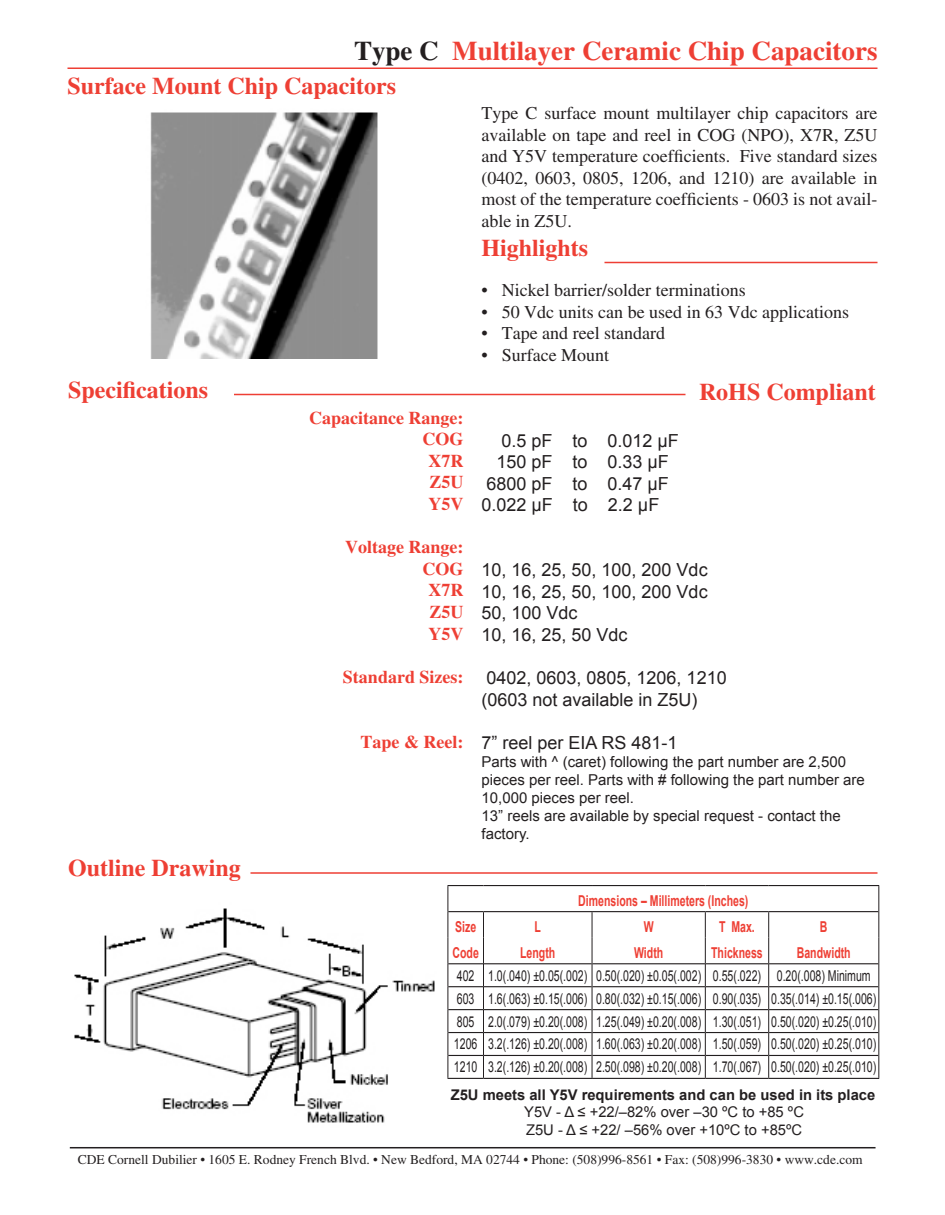
<style>
.page{position:relative;width:945px;height:1215px;background:#fff}
.page>*{position:absolute;margin:0;border:0;box-sizing:border-box;transform-origin:0 0}
.t1{font:700 27px "Times";color:#ee3f34}
.t2{font:700 24px "Times";color:#ee3f34}
.t3{font:18px/21.6px "Times";color:#231f20;text-align:justify}
.t4{font:18px/21.6px "Arial";color:#231f20}
.t5{font:700 18px/21.6px "Times";color:#ee3f34;text-align:right}
.t6{font:15px/23px "Arial";color:#231f20;scale:.7 1}
.t7{font:15px/18px "Arial";color:#231f20}
.t8{font:700 15px "Arial";color:#ee3f34;scale:.7 1}
.t9{font:14.7px/17.7px "Arial";color:#231f20}
.t10{font:700 14.7px "Arial";color:#231f20}
.t11{font:13.5px "Times";color:#231f20}
.s1{color:#231f20}
</style>
<div class="page">
<hr style="left:68px;top:68px;width:810px;height:1px;background:#ee3f34">
<hr style="left:70px;top:1147px;width:806px;height:1px;background:#231f20">
<img style="left:150px;top:112px;width:228px;height:247px">
<hr style="left:604px;top:262px;width:274px;height:1px;background:#ee3f34">
<hr style="left:234px;top:394px;width:452px;height:1px;background:#ee3f34">
<img style="left:74px;top:908px;width:361px;height:215px">
<hr style="left:250px;top:872px;width:628px;height:2px;background:#ee3f34">
<hr style="left:448px;top:885px;width:36px;height:1px;background:#231f20">
<hr style="left:484px;top:885px;width:108px;height:1px;background:#231f20">
<hr style="left:592px;top:885px;width:113px;height:1px;background:#231f20">
<hr style="left:705px;top:885px;width:64px;height:1px;background:#231f20">
<hr style="left:769px;top:885px;width:110px;height:1px;background:#231f20">
<hr style="left:448px;top:911px;width:36px;height:1px;background:#231f20">
<hr style="left:484px;top:911px;width:108px;height:1px;background:#231f20">
<hr style="left:592px;top:911px;width:113px;height:1px;background:#231f20">
<hr style="left:705px;top:911px;width:64px;height:1px;background:#231f20">
<hr style="left:769px;top:911px;width:109px;height:1px;background:#231f20">
<hr style="left:448px;top:963px;width:35px;height:1px;background:#231f20">
<hr style="left:484px;top:963px;width:108px;height:1px;background:#231f20">
<hr style="left:592px;top:963px;width:113px;height:1px;background:#231f20">
<hr style="left:706px;top:963px;width:62px;height:1px;background:#231f20">
<hr style="left:769px;top:963px;width:109px;height:1px;background:#231f20">
<hr style="left:448px;top:986px;width:35px;height:1px;background:#231f20">
<hr style="left:484px;top:986px;width:108px;height:1px;background:#231f20">
<hr style="left:592px;top:986px;width:113px;height:1px;background:#231f20">
<hr style="left:706px;top:986px;width:62px;height:1px;background:#231f20">
<hr style="left:769px;top:986px;width:109px;height:1px;background:#231f20">
<hr style="left:448px;top:1009px;width:35px;height:1px;background:#231f20">
<hr style="left:484px;top:1009px;width:108px;height:1px;background:#231f20">
<hr style="left:592px;top:1009px;width:113px;height:1px;background:#231f20">
<hr style="left:706px;top:1009px;width:62px;height:1px;background:#231f20">
<hr style="left:769px;top:1009px;width:109px;height:1px;background:#231f20">
<hr style="left:448px;top:1032px;width:35px;height:1px;background:#231f20">
<hr style="left:484px;top:1032px;width:108px;height:1px;background:#231f20">
<hr style="left:592px;top:1032px;width:113px;height:1px;background:#231f20">
<hr style="left:706px;top:1032px;width:62px;height:1px;background:#231f20">
<hr style="left:769px;top:1032px;width:109px;height:1px;background:#231f20">
<hr style="left:448px;top:1055px;width:35px;height:1px;background:#231f20">
<hr style="left:484px;top:1055px;width:108px;height:1px;background:#231f20">
<hr style="left:592px;top:1055px;width:113px;height:1px;background:#231f20">
<hr style="left:706px;top:1055px;width:62px;height:1px;background:#231f20">
<hr style="left:769px;top:1055px;width:109px;height:1px;background:#231f20">
<hr style="left:448px;top:1078px;width:36px;height:1px;background:#231f20">
<hr style="left:484px;top:1078px;width:108px;height:1px;background:#231f20">
<hr style="left:592px;top:1078px;width:113px;height:1px;background:#231f20">
<hr style="left:705px;top:1078px;width:64px;height:1px;background:#231f20">
<hr style="left:769px;top:1078px;width:110px;height:1px;background:#231f20">
<svg style="left:448px;top:886px;width:1px;height:192px"></svg>
<svg style="left:483px;top:912px;width:1px;height:166px"></svg>
<svg style="left:592px;top:912px;width:1px;height:166px"></svg>
<svg style="left:705px;top:912px;width:1px;height:166px"></svg>
<svg style="left:768px;top:912px;width:1px;height:166px"></svg>
<svg style="left:878px;top:886px;width:1px;height:192px"></svg>
<h1 class="t1" style="left:354px;top:35px;width:525px"><span class="s1">Type C</span> Multilayer Ceramic Chip Capacitors</h1>
<h2 class="t2" style="left:68px;top:71px;width:330px">Surface Mount Chip Capacitors</h2>
<p class="t3" style="left:482px;top:102px;width:398px">Type C surface mount multilayer chip capacitors are available on tape and reel in COG (NPO), X7R, Z5U and Y5V temperature coefficients. Five standard sizes (0402, 0603, 0805, 1206, and 1210) are available in most of the temperature coefficients - 0603 is not avail&shy;able in Z5U.</p>
<h2 class="t2" style="left:482px;top:233px;width:108px">Highlights</h2>
<p class="t3" style="left:482px;top:279px;width:266px">• Nickel barrier/solder terminations</p>
<p class="t3" style="left:482px;top:301px;width:369px">• 50 Vdc units can be used in 63 Vdc applications</p>
<p class="t3" style="left:482px;top:322px;width:185px">• Tape and reel standard</p>
<p class="t3" style="left:482px;top:344px;width:129px">• Surface Mount</p>
<h2 class="t2" style="left:68px;top:376px;width:142px">Specifications</h2>
<p class="t5" style="left:309px;top:406px;width:156px">Capacitance Range:<br>COG<br>X7R<br>Z5U<br>Y5V</p>
<p class="t5" style="left:345px;top:536px;width:120px">Voltage Range:<br>COG<br>X7R<br>Z5U<br>Y5V</p>
<p class="t5" style="left:343px;top:666px;width:122px">Standard Sizes:</p>
<h2 class="t2" style="left:699px;top:377px;width:178px">RoHS Compliant</h2>
<p class="t4" style="left:502px;top:430px;width:179px">0.5 pF to 0.012 µF</p>
<p class="t4" style="left:497px;top:451px;width:174px">150 pF to 0.33 µF</p>
<p class="t4" style="left:487px;top:473px;width:184px">6800 pF to 0.47 µF</p>
<p class="t4" style="left:482px;top:494px;width:179px">0.022 µF to 2.2 µF</p>
<p class="t4" style="left:482px;top:559px;width:228px">10, 16, 25, 50, 100, 200 Vdc<br>10, 16, 25, 50, 100, 200 Vdc<br>50, 100 Vdc<br>10, 16, 25, 50 Vdc</p>
<p class="t4" style="left:482px;top:667px;width:247px">0402, 0603, 0805, 1206, 1210 (0603 not available in Z5U)</p>
<p class="t4" style="left:482px;top:732px;width:198px">7” reel per EIA RS 481-1</p>
<p class="t7" style="left:482px;top:753px;width:385px">Parts with ^ (caret) following the part number are 2,500 pieces per reel. Parts with # following the part number are 10,000 pieces per reel.<br>13” reels are available by special request - contact the factory.</p>
<p class="t5" style="left:361px;top:730px;width:104px">Tape &amp; Reel:</p>
<h2 class="t2" style="left:68px;top:854px;width:174px">Outline Drawing</h2>
<p class="t8" style="left:578px;top:890px;width:245px">Dimensions – Millimeters (Inches)</p>
<p class="t8" style="left:455px;top:917px;width:32px">Size</p>
<p class="t8" style="left:535px;top:917px;width:11px">L</p>
<p class="t8" style="left:644px;top:917px;width:16px">W</p>
<p class="t8" style="left:719px;top:917px;width:53px">T Max.</p>
<p class="t8" style="left:820px;top:917px;width:12px">B</p>
<p class="t8" style="left:453px;top:943px;width:39px">Code</p>
<p class="t8" style="left:520px;top:943px;width:52px">Length</p>
<p class="t8" style="left:634px;top:943px;width:43px">Width</p>
<p class="t8" style="left:711px;top:943px;width:75px">Thickness</p>
<p class="t8" style="left:797px;top:943px;width:79px">Bandwidth</p>
<p class="t6" style="left:454px;top:964px;width:605px">402 1.0(.040) ±0.05(.002) 0.50(.020) ±0.05(.002) 0.55(.022) 0.20(.008) Minimum 603 1.6(.063) ±0.15(.006) 0.80(.032) ±0.15(.006) 0.90(.035) 0.35(.014) ±0.15(.006)<br>805 2.0(.079) ±0.20(.008) 1.25(.049) ±0.20(.008) 1.30(.051) 0.50(.020) ±0.25(.010)<br>1206 3.2(.126) ±0.20(.008) 1.60(.063) ±0.20(.008) 1.50(.059) 0.50(.020) ±0.25(.010)<br>1210 3.2(.126) ±0.20(.008) 2.50(.098) ±0.20(.008) 1.70(.067) 0.50(.020) ±0.25(.010)</p>
<p class="t10" style="left:451px;top:1085px;width:426px">Z5U meets all Y5V requirements and can be used in its place</p>
<p class="t9" style="left:524px;top:1103px;width:281px">Y5V - Δ ≤ +22/–82% over –30 ºC to +85 ºC<br>Z5U - Δ ≤ +22/ –56% over +10ºC to +85ºC</p>
<p class="t11" style="left:78px;top:1152px;width:786px">CDE Cornell Dubilier • 1605 E. Rodney French Blvd. • New Bedford, MA 02744 • Phone: (508)996-8561 • Fax: (508)996-3830 • www.cde.com</p>
</div>
